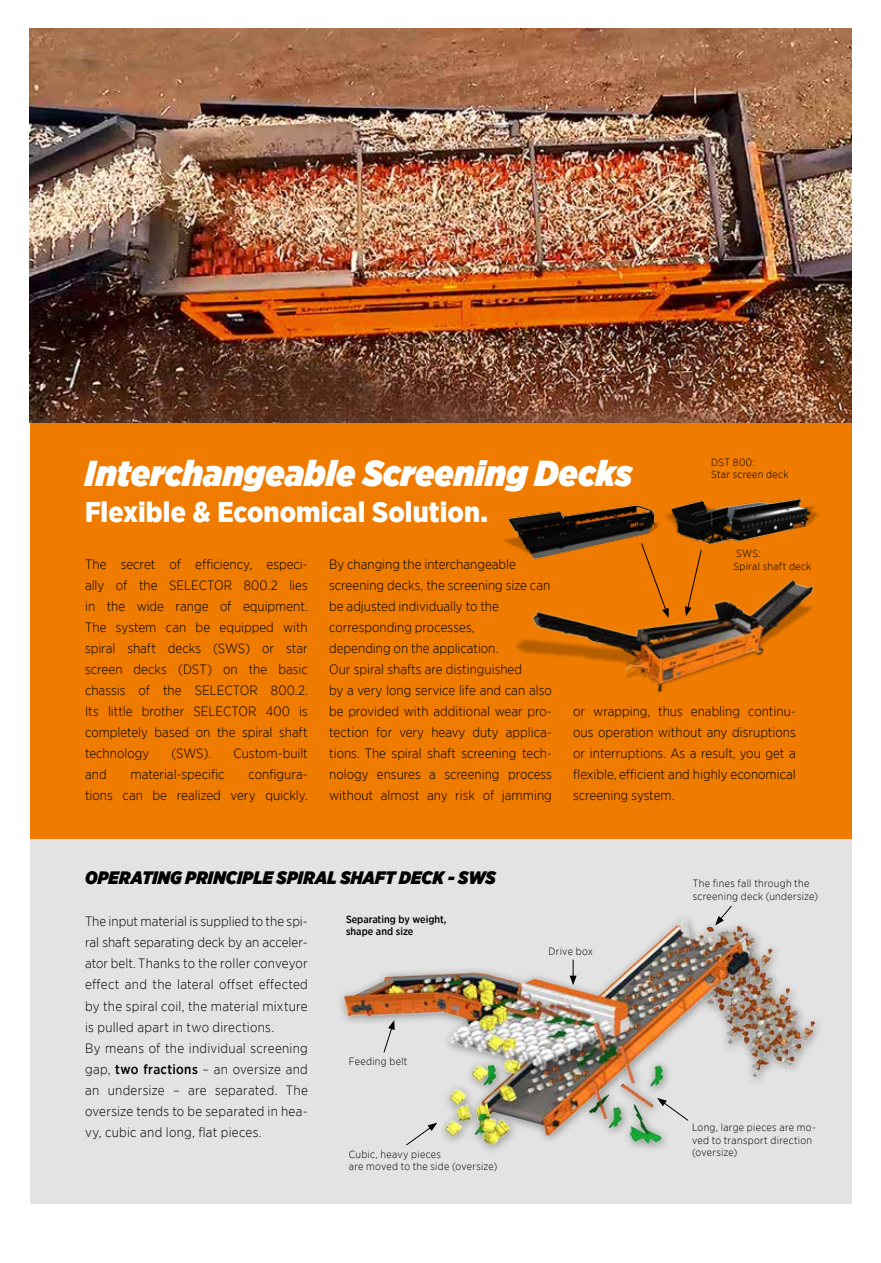
<style>
.page{position:relative;width:881px;height:1263px;background:#fff}
.page>*{position:absolute;margin:0;border:0;box-sizing:border-box;transform-origin:0 0}
.t1{font:italic 900 36px "Gotham Narrow";letter-spacing:.005em;color:#fff}
.t2{font:900 28.5px "Gotham Narrow";letter-spacing:.005em;color:#fff}
.t3{font:italic 900 18px "Gotham Narrow";letter-spacing:.01em;color:#000}
.t4{font:300 13.5px/21px "Gotham Narrow";color:#000}
.t5{font:300 10.5px/12.6px "Gotham Narrow";letter-spacing:.03em;color:#000}
.t6{font:500 10.5px/12.6px "Gotham Narrow";color:#000}
.s1{font-weight:500}
</style>
<div class="page">
<div style="left:30px;top:316px;width:820px;height:523px;background:#ef7c00"></div>
<div style="left:30px;top:839px;width:820px;height:364px;background:#e3e3e3"></div>
<img style="left:30px;top:28px;width:820px;height:394px">
<img style="left:285px;top:890px;width:567px;height:314px">
<svg style="left:569px;top:960px;width:7px;height:25px"></svg>
<svg style="left:714px;top:905px;width:18px;height:20px"></svg>
<svg style="left:657px;top:1098px;width:31px;height:23px"></svg>
<svg style="left:405px;top:1122px;width:32px;height:24px"></svg>
<svg style="left:383px;top:1020px;width:11px;height:33px"></svg>
<img style="left:516px;top:580px;width:298px;height:113px">
<img style="left:504px;top:504px;width:149px;height:56px">
<img style="left:653px;top:498px;width:166px;height:47px">
<svg style="left:640px;top:542px;width:28px;height:76px"></svg>
<svg style="left:684px;top:550px;width:18px;height:66px"></svg>
<p class="t5" style="left:711px;top:455px;width:79px">DST 800:<br>Star screen deck</p>
<h1 class="t1" style="left:85px;top:448px;width:548px">Interchangeable Screening Decks</h1>
<h2 class="t2" style="left:85px;top:493px;width:404px">Flexible &amp; Economical Solution.</h2>
<p class="t4" style="left:85px;top:553px;width:224px;text-align:justify">The secret of efficiency, especi&shy;ally of the SELECTOR 800.2 lies in the wide range of equipment.<br>The system can be equipped with spiral shaft decks (SWS) or star screen decks (DST) on the basic chassis of the SELECTOR 800.2.<br>Its little brother SELECTOR 400 is completely based on the spiral shaft technology</p>
<p class="t5" style="left:733px;top:547px;width:79px">SWS:<br>Spiral shaft deck</p>
<p class="t4" style="left:329px;top:553px;width:224px">By changing the interchangeable screening decks, the screening size can be adjusted individually to the corresponding processes,<br>depending on the application.<br>Our spiral shafts are distinguished<br>by a very long service life and can also be provided with additional wear pro&shy;tection for very heavy duty applica&shy;tions. The spiral shaft screening tech&shy;nology ensures a screening process without almost any risk of jamming</p>
<p class="t4" style="left:573px;top:700px;width:224px;text-align:justify">or wrapping, thus enabling continu&shy;ous operation without any disruptions or interruptions. As a result, you get a flexible, efficient and highly economical screening system.</p>
<p class="t4" style="left:171px;top:742px;width:41px">(SWS).</p>
<p class="t4" style="left:233px;top:742px;width:76px">Custom-built</p>
<p class="t4" style="left:85px;top:763px;width:224px;text-align:right">configura-<br>tions can be realized very quickly.</p>
<p class="t4" style="left:85px;top:763px;width:23px">and</p>
<p class="t4" style="left:130px;top:763px;width:96px">material-specific</p>
<h3 class="t3" style="left:85px;top:866px;width:412px">OPERATING PRINCIPLE SPIRAL SHAFT DECK - SWS</h3>
<p class="t4" style="left:85px;top:911px;width:224px">The input material is supplied to the spi&shy;ral shaft separating deck by an acceler&shy;ator belt. Thanks to the roller conveyor effect and the lateral offset effected by the spiral coil, the material mixture is pulled apart in two directions.<br>By means of the individual screening gap, <span class="s1">two fractions</span> – an oversize and an undersize – are separated. The oversize tends to be separated in hea&shy;vy, cubic and long, flat pieces.</p>
<p class="t6" style="left:346px;top:913px;width:102px">Separating by weight, shape and size</p>
<p class="t5" style="left:348px;top:1054px;width:60px">Feeding belt</p>
<p class="t5" style="left:348px;top:1147px;width:150px">Cubic, heavy pieces<br>are moved to the side (oversize)</p>
<p class="t5" style="left:548px;top:945px;width:46px">Drive box</p>
<p class="t5" style="left:692px;top:877px;width:127px">The fines fall through the screening deck (undersize)</p>
<p class="t5" style="left:691px;top:1121px;width:125px">Long, large pieces are mo&shy;ved to transport direction (oversize)</p>
</div>
